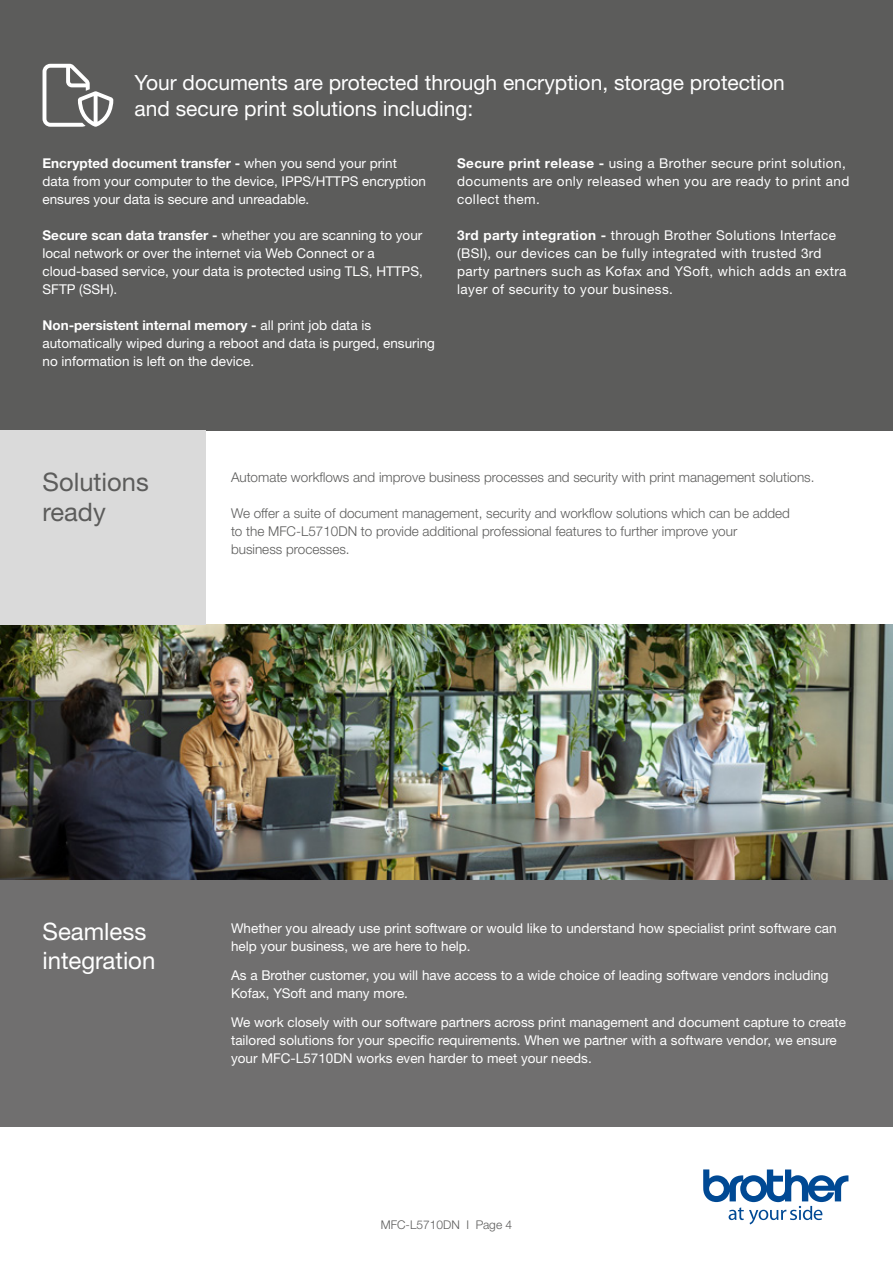
<style>
.page{position:relative;width:893px;height:1263px;background:#fff}
.page>*{position:absolute;margin:0;border:0;box-sizing:border-box;transform-origin:0 0}
.t1{font:25.5px/30px "Helvetica Neue LTW1 G";color:#5c5c5b}
.t2{font:24px/28.5px "Helvetica Neue LTW1 G";color:#fff}
.t3{font:21px/25.5px "Helvetica Neue LTW1 G";color:#fff}
.t4{font:13.5px/18px "Helvetica Neue LTW1 G";color:#fff}
.t5{font:13.5px/18px "Helvetica Neue LTW1 G";letter-spacing:.03em;color:#fff}
.t6{font:300 13.5px/18px "Helvetica Neue LTW1 G";color:#5c5c5b}
.t7{font:300 12px "Helvetica Neue LTW1 G";color:#5c5c5b}
.s1{font-weight:700}
</style>
<div class="page">
<svg style="left:703px;top:1169px;width:145px;height:55px"></svg>
<div style="left:0;top:0;width:893px;height:430px;background:#5c5c5b"></div>
<svg style="left:43px;top:64px;width:70px;height:63px"></svg>
<img style="left:0;top:624px;width:893px;height:256px">
<div style="left:0;top:430px;width:206px;height:194px;background:#dadada"></div>
<div style="left:0;top:880px;width:893px;height:247px;background:#706f6f"></div>
<h3 class="t3" style="left:135px;top:70px;width:652px">Your documents are protected through encryption, storage protection and secure print solutions including:</h3>
<p class="t4" style="left:43px;top:154px;width:385px"><span class="s1">Encrypted document transfer -</span> when you send your print data from your computer to the device, IPPS/HTTPS encryption ensures your data is secure and unreadable.</p>
<p class="t4" style="left:43px;top:226px;width:382px"><span class="s1">Secure scan data transfer -</span> whether you are scanning to your local network or over the internet via Web Connect or a cloud-based service, your data is protected using TLS, HTTPS, SFTP (SSH).</p>
<p class="t4" style="left:43px;top:316px;width:394px"><span class="s1">Non-persistent internal memory -</span> all print job data is automatically wiped during a reboot and data is purged, ensuring no information is left on the device.</p>
<p class="t5" style="left:457px;top:154px;width:394px"><span class="s1">Secure print release -</span> using a Brother secure print solution, documents are only released when you are ready to print and collect them.</p>
<p class="t5" style="left:457px;top:226px;width:391px"><span class="s1">3rd party integration -</span> through Brother Solutions Interface (BSI), our devices can be fully integrated with trusted 3rd party partners such as Kofax and YSoft, which adds an extra layer of security to your business.</p>
<h1 class="t1" style="left:43px;top:467px;width:108px">Solutions ready</h1>
<p class="t6" style="left:231px;top:468px;width:585px">Automate workflows and improve business processes and security with print management solutions.</p>
<p class="t6" style="left:231px;top:504px;width:560px">We offer a suite of document management, security and workflow solutions which can be added to the MFC-L5710DN to provide additional professional features to further improve your business processes.</p>
<h2 class="t2" style="left:43px;top:917px;width:114px">Seamless integration</h2>
<p class="t4" style="left:231px;top:919px;width:607px">Whether you already use print software or would like to understand how specialist print software can help your business, we are here to help.</p>
<p class="t4" style="left:231px;top:966px;width:599px">As a Brother customer, you will have access to a wide choice of leading software vendors including<br>Kofax, YSoft and many more.</p>
<p class="t4" style="left:231px;top:1013px;width:616px">We work closely with our software partners across print management and document capture to create tailored solutions for your specific requirements. When we partner with a software vendor, we ensure your MFC-L5710DN works even harder to meet your needs.</p>
<p class="t7" style="left:381px;top:1217px;width:133px">MFC-L5710DN I Page 4</p>
</div>
